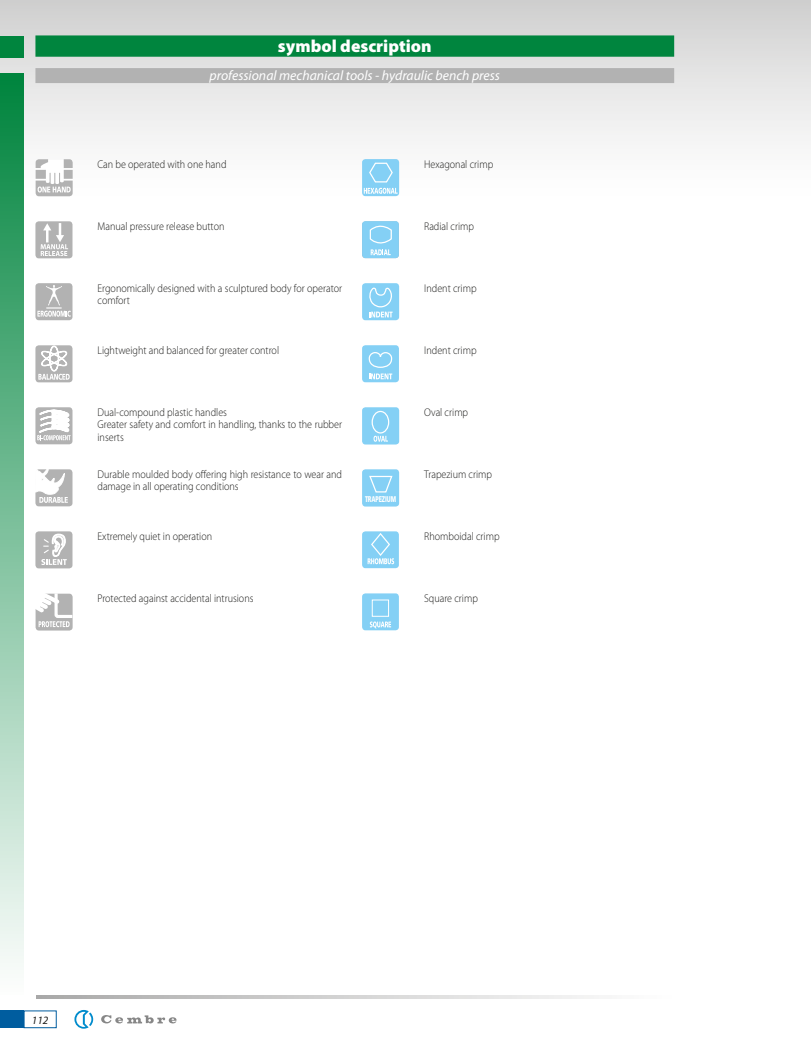
<style>
.page{position:relative;width:811px;height:1053px;background:#fff}
.page>*{position:absolute;margin:0;border:0;box-sizing:border-box;transform-origin:0 0}
.t1{font:900 17.5px "Myriad Pro";color:#fff}
.t2{font:italic 13.75px "Myriad Pro";color:#fff}
.t3{font:300 11.25px/12.5px "Myriad Pro";color:#1d1d1b;scale:.9 1}
.t4{font:italic 11.25px "Myriad Pro";color:#1d1d1b}
.t5{font:900 8.38px "Frutiger LT Std";letter-spacing:-.02em;color:#fff;scale:.65 1}
</style>
<div class="page">
<div style="left:0;top:1010px;width:24px;height:18px;background:#005d9f"></div>
<div style="left:24px;top:1010px;width:33px;height:18px;border:1px solid #005d9f"></div>
<svg style="left:36px;top:995px;width:558px;height:3px"></svg>
<svg style="left:74px;top:1010px;width:19px;height:18px"></svg>
<svg style="left:101px;top:1015px;width:75px;height:8px"></svg>
<div style="left:0;top:0;width:811px;height:200px;background:linear-gradient(to bottom,#d1d0d0,#fff)"></div>
<div style="left:0;top:36px;width:24px;height:21px;background:#00853e"></div>
<div style="left:0;top:74px;width:24px;height:920px;background:linear-gradient(to bottom,#00843d,#fdfdfd)"></div>
<div style="left:35px;top:35px;width:639px;height:22px;background:#00853e"></div>
<div style="left:35px;top:68px;width:639px;height:15px;background:#b2b2b2"></div>
<svg style="left:36px;top:159px;width:37px;height:37px"></svg>
<svg style="left:35px;top:159px;width:38px;height:33px"></svg>
<div style="left:35px;top:221px;width:37px;height:37px;background:#b2b2b2;border-radius:3px"></div>
<svg style="left:41px;top:223px;width:27px;height:33px"></svg>
<svg style="left:35px;top:283px;width:37px;height:37px"></svg>
<svg style="left:37px;top:285px;width:34px;height:31px"></svg>
<div style="left:35px;top:345px;width:37px;height:37px;background:#b2b2b2;border-radius:3px"></div>
<svg style="left:38px;top:345px;width:32px;height:35px"></svg>
<div style="left:35px;top:407px;width:37px;height:37px;background:#b2b2b2;border-radius:3px"></div>
<svg style="left:37px;top:407px;width:35px;height:33px"></svg>
<div style="left:35px;top:469px;width:37px;height:37px;background:#b2b2b2;border-radius:3px"></div>
<svg style="left:35px;top:469px;width:33px;height:34px"></svg>
<div style="left:35px;top:531px;width:37px;height:37px;background:#b2b2b2;border-radius:3px"></div>
<svg style="left:41px;top:534px;width:26px;height:31px"></svg>
<div style="left:36px;top:593px;width:37px;height:37px;background:#b2b2b2;border-radius:3px"></div>
<svg style="left:35px;top:593px;width:38px;height:34px"></svg>
<div style="left:362px;top:159px;width:37px;height:37px;background:#84d0f5;border-radius:3px"></div>
<svg style="left:364px;top:162px;width:33px;height:32px"></svg>
<div style="left:362px;top:221px;width:37px;height:37px;background:#84d0f5;border-radius:3px"></div>
<svg style="left:369px;top:225px;width:23px;height:30px"></svg>
<div style="left:362px;top:283px;width:37px;height:37px;background:#84d0f5;border-radius:3px"></div>
<svg style="left:369px;top:287px;width:23px;height:30px"></svg>
<div style="left:362px;top:345px;width:37px;height:37px;background:#84d0f5;border-radius:3px"></div>
<svg style="left:368px;top:352px;width:25px;height:27px"></svg>
<div style="left:362px;top:407px;width:37px;height:37px;background:#84d0f5;border-radius:3px"></div>
<svg style="left:373px;top:435px;width:15px;height:6px"></svg>
<div style="left:371px;top:411px;width:18px;height:22px;border:1px solid #fff;border-radius:50%"></div>
<div style="left:362px;top:469px;width:37px;height:37px;background:#84d0f5;border-radius:3px"></div>
<svg style="left:369px;top:475px;width:24px;height:18px"></svg>
<div style="left:362px;top:531px;width:37px;height:37px;background:#84d0f5;border-radius:3px"></div>
<svg style="left:367px;top:533px;width:27px;height:31px"></svg>
<div style="left:362px;top:593px;width:37px;height:37px;background:#84d0f5;border-radius:3px"></div>
<svg style="left:370px;top:621px;width:21px;height:7px"></svg>
<div style="left:372px;top:599px;width:17px;height:17px;border:1px solid #fff"></div>
<h1 class="t1" style="left:278px;top:36px;width:155px">symbol description</h1>
<p class="t2" style="left:209px;top:67px;width:292px">professional mechanical tools - hydraulic bench press</p>
<p class="t3" style="left:97px;top:158px;width:145px">Can be operated with one hand</p>
<p class="t3" style="left:424px;top:158px;width:78px">Hexagonal crimp</p>
<p class="t3" style="left:97px;top:220px;width:143px">Manual pressure release button</p>
<p class="t3" style="left:424px;top:220px;width:57px">Radial crimp</p>
<p class="t3" style="left:97px;top:282px;width:273px">Ergonomically designed with a sculptured body for operator comfort</p>
<p class="t3" style="left:424px;top:282px;width:60px">Indent crimp</p>
<p class="t3" style="left:97px;top:344px;width:203px">Lightweight and balanced for greater control</p>
<p class="t3" style="left:424px;top:344px;width:60px">Indent crimp</p>
<p class="t3" style="left:97px;top:406px;width:273px">Dual-compound plastic handles<br>Greater safety and comfort in handling, thanks to the rubber inserts</p>
<p class="t3" style="left:97px;top:468px;width:273px">Durable moulded body offering high resistance to wear and damage in all operating conditions</p>
<p class="t3" style="left:97px;top:530px;width:129px">Extremely quiet in operation</p>
<p class="t5" style="left:365px;top:494px;width:49px">TRAPEZIUM</p>
<p class="t3" style="left:424px;top:406px;width:50px">Oval crimp</p>
<p class="t3" style="left:424px;top:468px;width:77px">Trapezium crimp</p>
<p class="t3" style="left:424px;top:530px;width:85px">Rhomboidal crimp</p>
<p class="t3" style="left:97px;top:592px;width:175px">Protected against accidental intrusions</p>
<p class="t3" style="left:424px;top:592px;width:61px">Square crimp</p>
<p class="t4" style="left:32px;top:1013px;width:18px">112</p>
</div>
